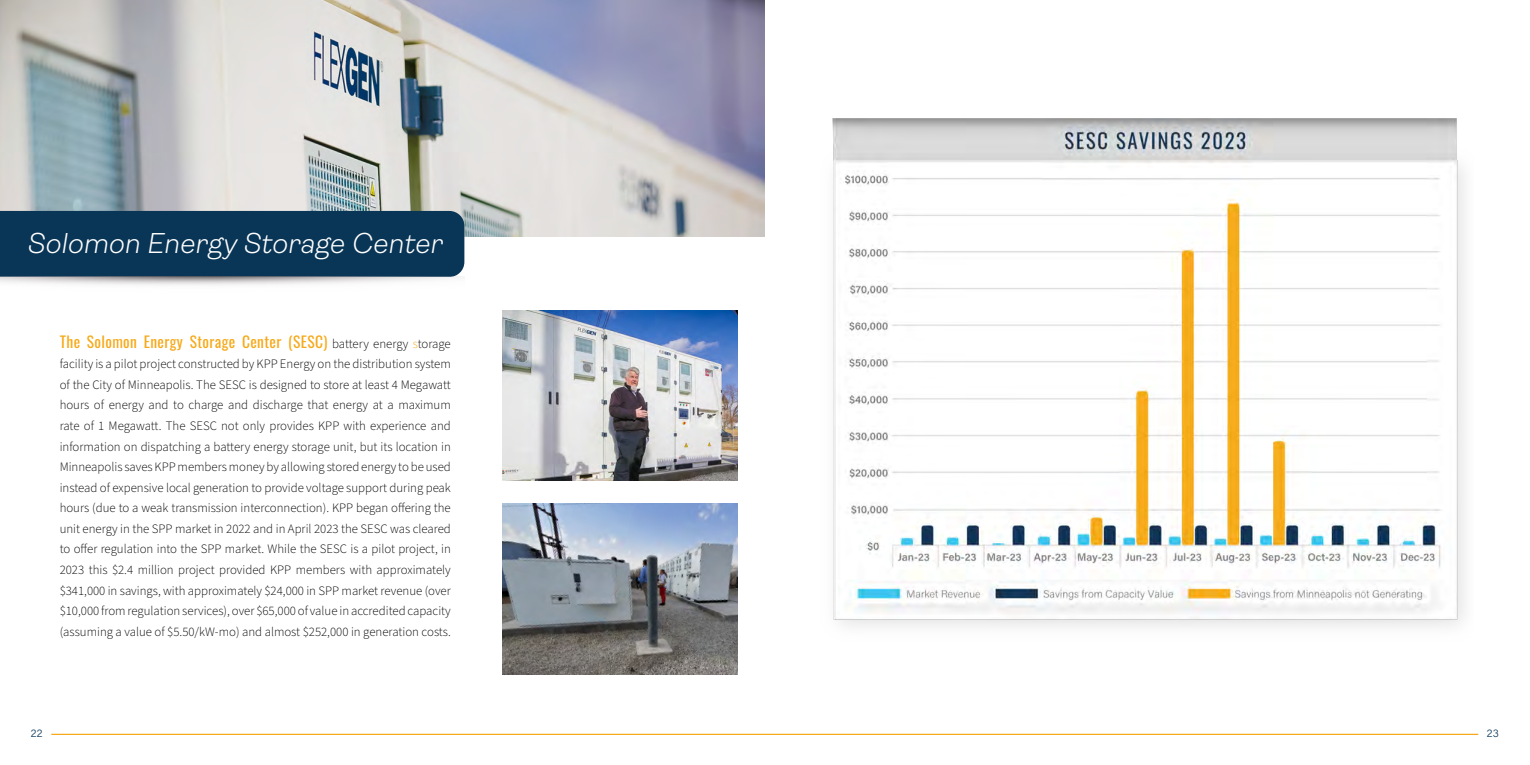
<style>
.page{position:relative;width:1530px;height:765px;background:#fff}
.page>*{position:absolute;margin:0;border:0;box-sizing:border-box;transform-origin:0 0}
.t1{font:italic 300 28.75px "Ambit";letter-spacing:.005em;color:#fff}
.body_text{font:15.38px "Oswald";letter-spacing:.025em;color:#f6aa1b}
.body_text-2{font:300 12.88px/20.6px "Source Sans Pro";color:#000;text-align:justify}
.t2{font:300 10.62px "Acumin Pro";color:#093556}
.s1{font-family:"Source Sans Pro";font-weight:300;font-size:12.88px;color:#000}
.s2{font-family:"Source Sans Pro";font-weight:300;font-size:12.88px}
</style>
<div class="page">
<hr style="left:51px;top:734px;width:1427px;height:1px;background:#f6aa1b">
<img style="left:0;top:0;width:765px;height:236px">
<img style="left:502px;top:310px;width:235px;height:171px">
<img style="left:502px;top:503px;width:235px;height:171px">
<img style="left:832px;top:118px;width:633px;height:509px">
<div style="left:0;top:211px;width:464px;height:66px;background:#093556"></div>
<p class="t1" style="left:28px;top:227px;width:417px">Solomon Energy Storage Center</p>
<p class="body_text" style="left:60px;top:328px;width:393px">The Solomon Energy Storage Center (SESC) <span class="s1">battery energy</span> <span class="s2">s</span><span class="s1">torage</span></p>
<p class="body_text-2" style="left:60px;top:354px;width:393px">facility is a pilot project constructed by KPP Energy on the distribution system of the City of Minneapolis. The SESC is designed to store at least 4 Megawatt hours of energy and to charge and discharge that energy at a maximum rate of 1 Megawatt. The SESC not only provides KPP with experience and information on dispatching a battery energy storage unit, but its location in Minneapolis saves KPP members money by allowing stored energy to be used instead of expensive local generation to provide voltage support during peak hours (due to a weak transmission interconnection). KPP began offering the unit energy in the SPP market in 2022 and in April 2023 the SESC was cleared to offer regulation into the SPP market. While the SESC is a pilot project, in 2023 this $2.4 million project provided KPP members with approximately $341,000 in savings, with approximately $24,000 in SPP market revenue (over $10,000 from regulation services), over $65,000 of value in accredited capacity (assuming a value of $5.50/kW-mo) and almost $252,000 in generation costs.</p>
<p class="t2" style="left:31px;top:726px;width:13px">22</p>
<p class="t2" style="left:1487px;top:726px;width:13px">23</p>
</div>
